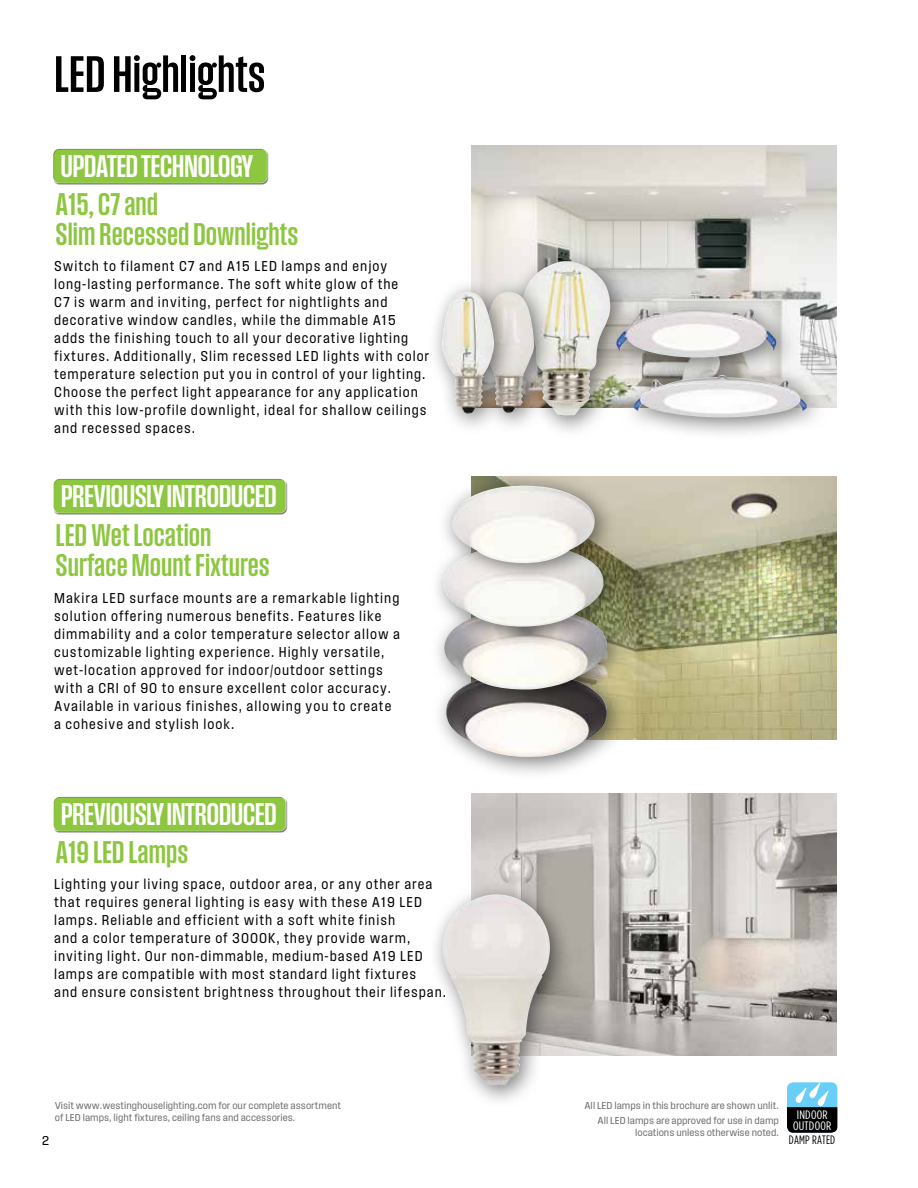
<style>
.page{position:relative;width:918px;height:1188px;background:#fff}
.page>*{position:absolute;margin:0;border:0;box-sizing:border-box;transform-origin:0 0}
.t1{font:53.85px "Westinghouse Sans No.34";color:#000}
.t2{font:33px/30px "Westinghouse Sans No.34";color:#8dc63f}
.t3{font:33px "Westinghouse Sans No.34";letter-spacing:-.02em;color:#fff}
.t4{font:15px/18px "Field Gothic No.52";letter-spacing:.07em;color:#000;scale:.93 1}
.t5{font:13.5px "Field Gothic No.52";color:#000}
.t6{font:12.3px/11.4px "Gotham Condensed";letter-spacing:.02em;color:#fff;scale:1.1 1}
.t7{font:12.3px "Gotham Condensed";letter-spacing:.015em;color:#000}
.t8{font:10.5px/12px "Field Gothic No.52";color:#6d6e71}
</style>
<div class="page">
<svg style="left:787px;top:1083px;width:51px;height:50px;background:#446c7c"></svg>
<img style="left:471px;top:793px;width:366px;height:263px">
<img style="left:617px;top:477px;width:220px;height:262px">
<img style="left:471px;top:145px;width:366px;height:263px">
<div style="left:428px;top:880px;width:145px;height:229px;background:#000;opacity:.54"></div>
<img style="left:443px;top:894px;width:107px;height:192px">
<svg style="left:54px;top:181px;width:214px;height:3px"></svg>
<div style="left:52px;top:148px;width:217px;height:33px;background:#8dc63f"></div>
<svg style="left:54px;top:829px;width:233px;height:3px"></svg>
<div style="left:52px;top:796px;width:235px;height:33px;background:#8dc63f"></div>
<svg style="left:54px;top:511px;width:233px;height:3px"></svg>
<div style="left:52px;top:478px;width:235px;height:33px;background:#8dc63f"></div>
<div style="left:431px;top:657px;width:199px;height:123px;background:#000;opacity:.54"></div>
<img style="left:446px;top:713px;width:161px;height:44px">
<div style="left:430px;top:593px;width:199px;height:120px;background:#000;opacity:.54"></div>
<img style="left:444px;top:650px;width:163px;height:40px">
<div style="left:429px;top:530px;width:197px;height:120px;background:#000;opacity:.54"></div>
<img style="left:443px;top:586px;width:161px;height:41px">
<div style="left:438px;top:471px;width:179px;height:115px;background:#000;opacity:.54"></div>
<img style="left:452px;top:486px;width:143px;height:78px">
<div style="left:508px;top:247px;width:125px;height:191px;background:#000;opacity:.54"></div>
<img style="left:523px;top:261px;width:87px;height:155px">
<div style="left:602px;top:295px;width:197px;height:86px;background:#000;opacity:.54"></div>
<img style="left:616px;top:308px;width:160px;height:50px">
<div style="left:620px;top:361px;width:209px;height:80px;background:#000;opacity:.54"></div>
<img style="left:634px;top:375px;width:173px;height:43px">
<div style="left:470px;top:278px;width:87px;height:157px;background:#000;opacity:.54"></div>
<img style="left:517px;top:292px;width:17px;height:121px">
<div style="left:427px;top:278px;width:90px;height:158px;background:#000;opacity:.54"></div>
<img style="left:442px;top:292px;width:52px;height:122px">
<h1 class="t1" style="left:54px;top:47px;width:213px">LED Highlights</h1>
<h2 class="t3" style="left:60px;top:150px;width:194px">UPDATED TECHNOLOGY</h2>
<h2 class="t2" style="left:56px;top:188px;width:244px">A15, C7 and<br>Slim Recessed Downlights</h2>
<p class="t4" style="left:54px;top:257px;width:405px">Switch to filament C7 and A15 LED lamps and enjoy long-lasting performance. The soft white glow of the<br>C7 is warm and inviting, perfect for nightlights and decorative window candles, while the dimmable A15 adds the finishing touch to all your decorative lighting fixtures. Additionally, Slim recessed LED lights with color temperature selection put you in control of your lighting.<br>Choose the perfect light appearance for any application with this low-profile downlight, ideal for shallow ceilings and recessed spaces.</p>
<h2 class="t3" style="left:61px;top:480px;width:218px">PREVIOUSLY INTRODUCED</h2>
<h2 class="t2" style="left:56px;top:520px;width:216px">LED Wet Location<br>Surface Mount Fixtures</h2>
<p class="t4" style="left:54px;top:589px;width:373px">Makira LED surface mounts are a remarkable lighting solution offering numerous benefits. Features like dimmability and a color temperature selector allow a customizable lighting experience. Highly versatile, wet-location approved for indoor/outdoor settings with a CRI of 90 to ensure excellent color accuracy.<br>Available in various finishes, allowing you to create a cohesive and stylish look.</p>
<h2 class="t3" style="left:61px;top:798px;width:218px">PREVIOUSLY INTRODUCED</h2>
<h2 class="t2" style="left:56px;top:836px;width:134px">A19 LED Lamps</h2>
<p class="t4" style="left:54px;top:875px;width:423px">Lighting your living space, outdoor area, or any other area that requires general lighting is easy with these A19 LED lamps. Reliable and efficient with a soft white finish<br>and a color temperature of 3000K, they provide warm, inviting light. Our non-dimmable, medium-based A19 LED lamps are compatible with most standard light fixtures<br>and ensure consistent brightness throughout their lifespan.</p>
<p class="t8" style="left:55px;top:1099px;width:288px">Visit www.westinghouselighting.com for our complete assortment of LED lamps, light fixtures, ceiling fans and accessories.</p>
<p class="t8" style="left:584px;top:1098px;width:196px;line-height:15.3px;text-align:right">All LED lamps in this brochure are shown unlit.<br>All LED lamps are approved for use in damp</p>
<p class="t8" style="left:635px;top:1126px;width:145px">locations unless otherwise noted.</p>
<p class="t5" style="left:42px;top:1133px;width:9px">2</p>
<p class="t6" style="left:793px;top:1108px;width:36px">INDOOR<br>OUTDOOR</p>
<p class="t7" style="left:789px;top:1132px;width:48px">DAMP RATED</p>
</div>
